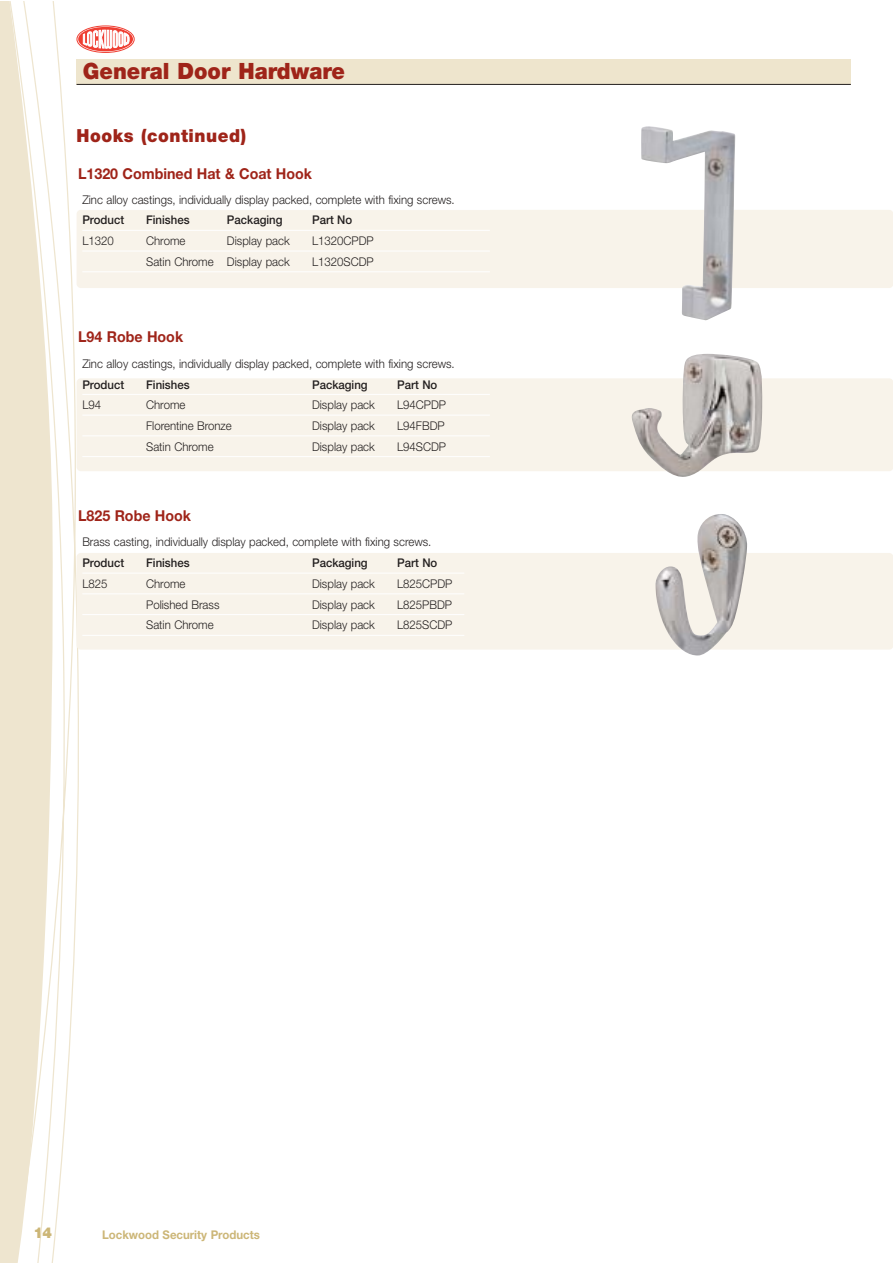
<style>
.page{position:relative;width:893px;height:1263px;background:#fff}
.page>*{position:absolute;margin:0;border:0;box-sizing:border-box;transform-origin:0 0}
.t1{font:900 22.5px "Helvetica Neue LT";color:#9f2419;scale:.95 1}
.t2{font:900 18px "Helvetica Neue LT";letter-spacing:.035em;color:#9f2419;scale:.95 1}
.t3{font:700 15px "Helvetica Neue LT";color:#9f2419;scale:.95 1}
.t4{font:900 15px "Helvetica Neue LT";color:#ccb677;scale:.95 1}
.t5{font:300 12px "Helvetica Neue LT";color:#231f1f;scale:.95 1}
.t6{font:500 12px "Helvetica Neue LT";color:#231f1f;scale:.95 1}
.t7{font:700 12px "Helvetica Neue LT";color:#ccb677;scale:.95 1}
</style>
<div class="page">
<div style="left:77px;top:210px;width:815px;height:78px;background:#f8f3ea;border-radius:4px"></div>
<svg style="left:0;top:2px;width:82px;height:1261px"></svg>
<div style="left:77px;top:59px;width:773px;height:25px;background:#eee5cd"></div>
<hr style="left:77px;top:84px;width:773px;height:1px;background:#231f1f">
<svg style="left:77px;top:26px;width:57px;height:27px"></svg>
<svg style="left:78px;top:27px;width:55px;height:24px"></svg>
<svg style="left:83px;top:30px;width:46px;height:19px"></svg>
<div style="left:77px;top:553px;width:815px;height:97px;background:#f8f3ea;border-radius:4px"></div>
<div style="left:77px;top:378px;width:815px;height:93px;background:#f8f3ea;border-radius:4px"></div>
<hr style="left:82px;top:230px;width:408px;height:1px;background:#fff">
<hr style="left:82px;top:251px;width:408px;height:1px;background:#fff">
<hr style="left:82px;top:271px;width:408px;height:1px;background:#fff">
<hr style="left:82px;top:394px;width:408px;height:1px;background:#fff">
<hr style="left:82px;top:415px;width:408px;height:1px;background:#fff">
<hr style="left:82px;top:435px;width:408px;height:1px;background:#fff">
<hr style="left:82px;top:456px;width:408px;height:1px;background:#fff">
<hr style="left:82px;top:573px;width:382px;height:1px;background:#fff">
<hr style="left:82px;top:593px;width:382px;height:1px;background:#fff">
<hr style="left:82px;top:614px;width:382px;height:1px;background:#fff">
<hr style="left:82px;top:635px;width:382px;height:1px;background:#fff">
<img style="left:641px;top:126px;width:94px;height:195px">
<img style="left:631px;top:354px;width:131px;height:123px">
<img style="left:655px;top:514px;width:92px;height:142px">
<h1 class="t1" style="left:83px;top:63px;width:277px">General Door Hardware</h1>
<h2 class="t2" style="left:77px;top:129px;width:180px">Hooks (continued)</h2>
<p class="t3" style="left:78px;top:168px;width:248px">L1320 Combined Hat &amp; Coat Hook</p>
<p class="t5" style="left:82px;top:195px;width:393px">Zinc alloy castings, individually display packed, complete with fixing screws.</p>
<p class="t6" style="left:82px;top:216px;width:46px">Product</p>
<p class="t6" style="left:146px;top:216px;width:47px">Finishes</p>
<p class="t6" style="left:227px;top:216px;width:60px">Packaging</p>
<p class="t6" style="left:312px;top:216px;width:44px">Part No</p>
<p class="t5" style="left:82px;top:237px;width:35px">L1320</p>
<p class="t5" style="left:146px;top:237px;width:43px">Chrome</p>
<p class="t5" style="left:227px;top:237px;width:68px">Display pack</p>
<p class="t5" style="left:312px;top:237px;width:66px">L1320CPDP</p>
<p class="t5" style="left:146px;top:257px;width:153px">Satin Chrome Display pack</p>
<p class="t5" style="left:312px;top:257px;width:66px">L1320SCDP</p>
<p class="t3" style="left:78px;top:331px;width:112px">L94 Robe Hook</p>
<p class="t5" style="left:82px;top:359px;width:393px">Zinc alloy castings, individually display packed, complete with fixing screws.</p>
<p class="t6" style="left:82px;top:380px;width:46px">Product</p>
<p class="t6" style="left:146px;top:380px;width:47px">Finishes</p>
<p class="t6" style="left:312px;top:380px;width:60px">Packaging</p>
<p class="t6" style="left:397px;top:380px;width:44px">Part No</p>
<p class="t5" style="left:82px;top:401px;width:21px">L94</p>
<p class="t5" style="left:146px;top:401px;width:43px">Chrome</p>
<p class="t5" style="left:312px;top:401px;width:68px">Display pack</p>
<p class="t5" style="left:397px;top:401px;width:53px">L94CPDP</p>
<p class="t5" style="left:146px;top:421px;width:92px">Florentine Bronze</p>
<p class="t5" style="left:312px;top:421px;width:68px">Display pack</p>
<p class="t5" style="left:397px;top:421px;width:52px">L94FBDP</p>
<p class="t5" style="left:146px;top:442px;width:73px">Satin Chrome</p>
<p class="t5" style="left:312px;top:442px;width:68px">Display pack</p>
<p class="t5" style="left:397px;top:442px;width:53px">L94SCDP</p>
<p class="t3" style="left:78px;top:510px;width:120px">L825 Robe Hook</p>
<p class="t5" style="left:82px;top:538px;width:369px">Brass casting, individually display packed, complete with fixing screws.</p>
<p class="t6" style="left:82px;top:559px;width:46px">Product</p>
<p class="t6" style="left:146px;top:559px;width:47px">Finishes</p>
<p class="t6" style="left:312px;top:559px;width:60px">Packaging</p>
<p class="t6" style="left:397px;top:559px;width:44px">Part No</p>
<p class="t5" style="left:82px;top:579px;width:28px">L825</p>
<p class="t5" style="left:146px;top:579px;width:43px">Chrome</p>
<p class="t5" style="left:312px;top:579px;width:68px">Display pack</p>
<p class="t5" style="left:397px;top:579px;width:60px">L825CPDP</p>
<p class="t5" style="left:146px;top:600px;width:79px">Polished Brass</p>
<p class="t5" style="left:312px;top:600px;width:68px">Display pack</p>
<p class="t5" style="left:397px;top:600px;width:59px">L825PBDP</p>
<p class="t5" style="left:146px;top:621px;width:73px">Satin Chrome</p>
<p class="t5" style="left:312px;top:621px;width:68px">Display pack</p>
<p class="t5" style="left:397px;top:621px;width:60px">L825SCDP</p>
<p class="t4" style="left:33px;top:1228px;width:21px">14</p>
<p class="t7" style="left:102px;top:1230px;width:168px">Lockwood Security Products</p>
</div>
